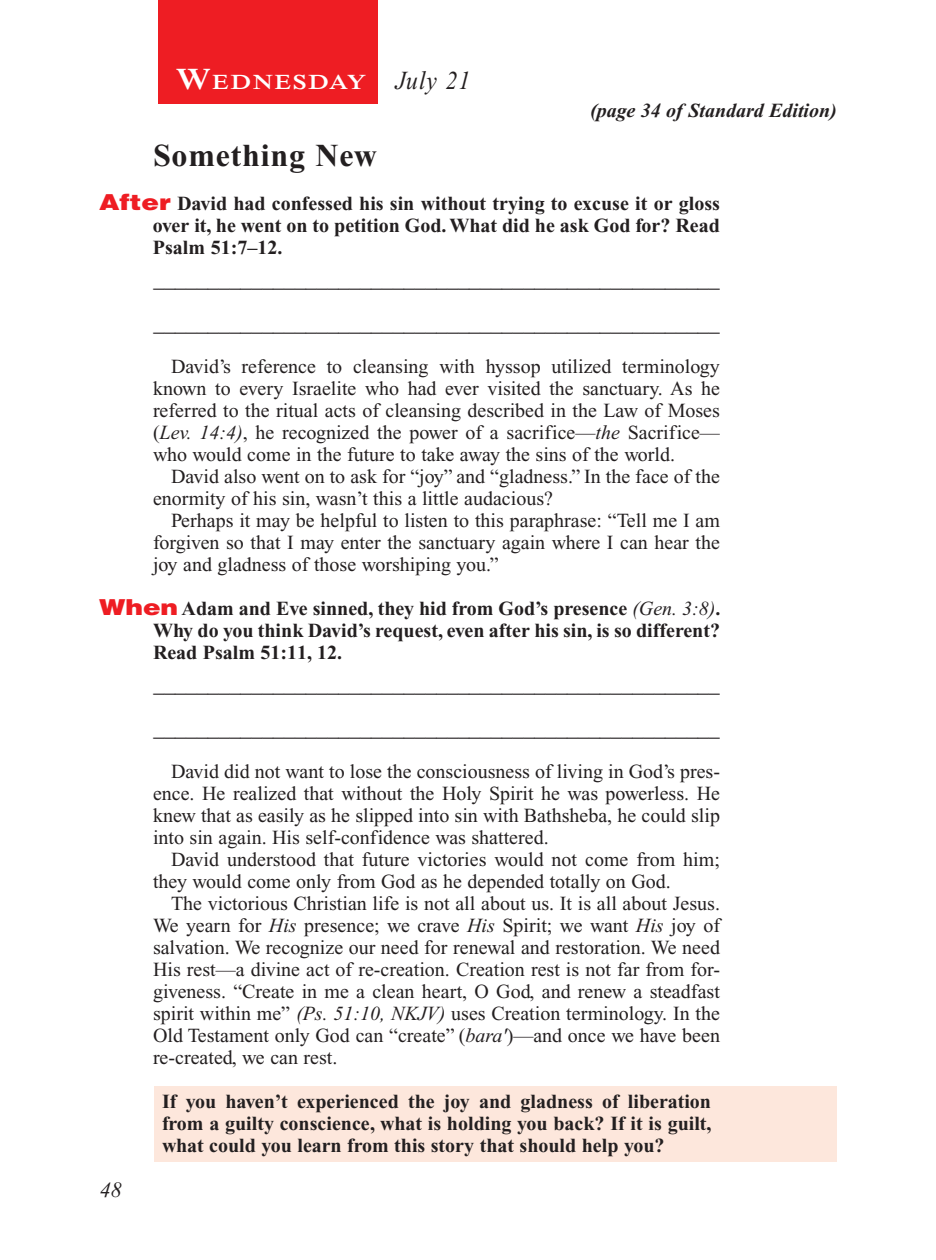
<style>
.page{position:relative;width:936px;height:1260px;background:#fff}
.page>*{position:absolute;margin:0;border:0;box-sizing:border-box;transform-origin:0 0}
.t1{font:700 32px "Times New Roman PS Std";letter-spacing:.025em;color:#231f20}
.t2{font:italic 26px "Times New Roman PS Std";letter-spacing:.045em;color:#231f20;scale:.9 1}
.t3{font:22px/44px "Times New Roman PS Std";color:#231f20}
.t4{font:italic 22px "Times New Roman PS Std";color:#231f20}
.t5{font:600 21px "Times NRMT Std";letter-spacing:.07em;color:#fff;scale:1.1 1}
.t6{font:20px/22px "Times New Roman PS Std";color:#231f20;text-align:justify}
.t7{font:700 20px/22px "Times New Roman PS Std";color:#231f20;text-align:justify}
.t8{font:italic 700 20px "Times New Roman PS Std";color:#231f20}
.s1{font-size:30px}
.s2{font-family:"Helvetica LT Std";font-weight:900;font-size:22px;color:#ee1d23}
.s3{font-style:italic}
.s4{font-weight:400;font-style:italic}
</style>
<div class="page">
<div style="left:158px;top:0;width:220px;height:103px;background:#ee1d23"></div>
<div style="left:155px;top:1086px;width:682px;height:76px;background:#fde7dc"></div>
<p class="t5" style="left:176px;top:70px;width:175px"><span class="s1">W</span>EDNESDAY</p>
<h2 class="t2" style="left:396px;top:66px;width:85px">July 21</h2>
<p class="t8" style="left:590px;top:100px;width:248px">(page 34 of Standard Edition)</p>
<h1 class="t1" style="left:153px;top:138px;width:225px">Something New</h1>
<p class="t7" style="left:153px;top:193px;width:568px;text-indent:-54px"><span class="s2">After</span> David had confessed his sin without trying to excuse it or gloss over it, he went on to petition God. What did he ask God for? Read Psalm 51:7–12.</p>
<p class="t3" style="left:153px;top:258px;width:568px">____________________________________________________ ____________________________________________________</p>
<p class="t6" style="left:153px;top:356px;width:568px;text-indent:18px">David’s reference to cleansing with hyssop utilized terminology known to every Israelite who had ever visited the sanctuary. As he referred to the ritual acts of cleansing described in the Law of Moses (<span class="s3">Lev. 14:4)</span>, he recognized the power of a sacrifice—<span class="s3">the</span> Sacrifice— who would come in the future to take away the sins of the world.</p>
<p class="t6" style="left:153px;top:466px;width:568px;text-indent:18px">David also went on to ask for “joy” and “gladness.” In the face of the enormity of his sin, wasn’t this a little audacious?</p>
<p class="t6" style="left:153px;top:510px;width:568px;text-align:left;text-indent:18px">Perhaps it may be helpful to listen to this paraphrase: “Tell me I am forgiven so that I may enter the sanctuary again where I can hear the joy and gladness of those worshiping you.”</p>
<p class="t7" style="left:153px;top:598px;width:569px;text-indent:-54px"><span class="s2">When</span> Adam and Eve sinned, they hid from God’s presence <span class="s4">(Gen. 3:8)</span>.<br>Why do you think David’s request, even after his sin, is so different?<br>Read Psalm 51:11, 12.</p>
<p class="t3" style="left:153px;top:663px;width:568px">____________________________________________________ ____________________________________________________</p>
<p class="t6" style="left:153px;top:761px;width:569px;text-indent:18px">David did not want to lose the consciousness of living in God’s pres&shy;ence. He realized that without the Holy Spirit he was powerless. He knew that as easily as he slipped into sin with Bathsheba, he could slip into sin again. His self-confidence was shattered.</p>
<p class="t6" style="left:153px;top:849px;width:568px;text-indent:18px">David understood that future victories would not come from him; they would come only from God as he depended totally on God.</p>
<p class="t6" style="left:153px;top:893px;width:569px;text-indent:18px">The victorious Christian life is not all about us. It is all about Jesus.<br>We yearn for <span class="s3">His</span> presence; we crave <span class="s3">His</span> Spirit; we want <span class="s3">His</span> joy of salvation. We recognize our need for renewal and restoration. We need His rest—a divine act of re-creation. Creation rest is not far from for&shy;giveness. “Create in me a clean heart, O God, and renew a steadfast spirit within me” <span class="s3">(Ps. 51:10, NKJV)</span> uses Creation terminology. In the Old Testament only God can “create” (<span class="s3">bara'</span>)—and once we have been re-created, we can rest.</p>
<p class="t7" style="left:162px;top:1091px;width:551px">If you haven’t experienced the joy and gladness of liberation from a guilty conscience, what is holding you back? If it is guilt, what could you learn from this story that should help you?</p>
<p class="t4" style="left:100px;top:1178px;width:23px">48</p>
</div>
